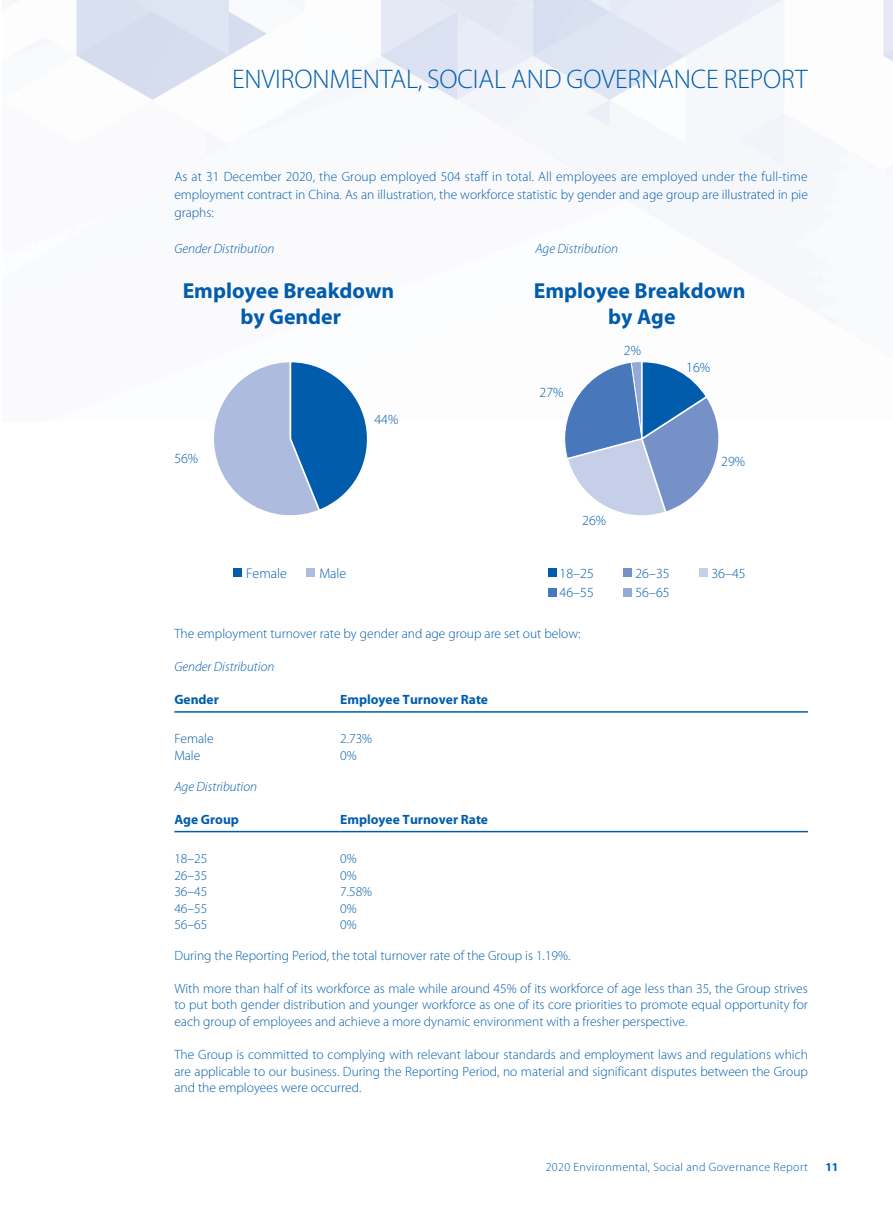
<style>
.page{position:relative;width:893px;height:1212px;background:#fff}
.page>*{position:absolute;margin:0;border:0;box-sizing:border-box;transform-origin:0 0}
.t1{font:300 27px "Myriad Pro";letter-spacing:-.005em;color:#015dab}
.t2{font:700 21.75px/26.1px "Myriad Pro";color:#015dab;text-align:center}
.t3{font:300 13.95px "Myriad Pro";color:#015dab}
._00_txt{font:300 13.5px/16.5px "Myriad Pro";color:#015dab;text-align:justify}
._00_txt-2{font:700 13.5px "Myriad Pro";color:#015dab}
._04_H4{font:italic 300 13.5px "Myriad Pro";color:#015dab}
._00_txt-3{font:italic 300 13.5px "Myriad Pro";color:#015dab}
.t4{font:300 12px "Myriad Pro";letter-spacing:.03em;color:#015dab}
.t5{font:700 12px "Myriad Pro";color:#015dab}
</style>
<div class="page">
<img style="left:8px;top:0;width:885px;height:271px">
<svg style="left:214px;top:362px;width:153px;height:154px"></svg>
<svg style="left:564px;top:362px;width:155px;height:154px"></svg>
<div style="left:548px;top:569px;width:8px;height:8px;background:#015dab"></div>
<div style="left:624px;top:569px;width:8px;height:8px;background:#7591c8"></div>
<div style="left:548px;top:588px;width:8px;height:8px;background:#4877bb"></div>
<div style="left:624px;top:588px;width:8px;height:8px;background:#95aad6"></div>
<div style="left:700px;top:569px;width:8px;height:8px;background:#c6cfe8"></div>
<div style="left:233px;top:569px;width:8px;height:8px;background:#015dab"></div>
<div style="left:306px;top:569px;width:8px;height:8px;background:#adbcde"></div>
<hr style="left:174px;top:711px;width:166px;height:2px;background:#015dab">
<hr style="left:340px;top:711px;width:468px;height:2px;background:#015dab">
<hr style="left:174px;top:831px;width:166px;height:1px;background:#015dab">
<hr style="left:340px;top:831px;width:468px;height:1px;background:#015dab">
<h1 class="t1" style="left:232px;top:63px;width:577px">ENVIRONMENTAL, SOCIAL AND GOVERNANCE REPORT</h1>
<p class="_00_txt" style="left:174px;top:168px;width:635px;line-height:18px">As at 31 December 2020, the Group employed 504 staff in total. All employees are employed under the full-time employment contract in China. As an illustration, the workforce statistic by gender and age group are illustrated in pie graphs:</p>
<p class="_04_H4" style="left:174px;top:241px;width:102px">Gender Distribution</p>
<p class="_04_H4" style="left:535px;top:241px;width:84px">Age Distribution</p>
<p class="t2" style="left:183px;top:277px;width:213px">Employee Breakdown by Gender</p>
<p class="t3" style="left:374px;top:411px;width:25px">44%</p>
<p class="t2" style="left:534px;top:277px;width:213px">Employee Breakdown by Age</p>
<p class="t3" style="left:540px;top:384px;width:25px">27%</p>
<p class="t3" style="left:624px;top:342px;width:19px">2%</p>
<p class="t3" style="left:686px;top:359px;width:25px">16%</p>
<p class="t3" style="left:174px;top:450px;width:25px">56%</p>
<p class="t3" style="left:721px;top:453px;width:25px">29%</p>
<p class="t3" style="left:582px;top:512px;width:25px">26%</p>
<p class="t3" style="left:246px;top:564px;width:42px">Female</p>
<p class="t3" style="left:711px;top:564px;width:36px">36–45</p>
<p class="t3" style="left:319px;top:564px;width:28px">Male</p>
<p class="t3" style="left:559px;top:564px;width:36px">18–25</p>
<p class="t3" style="left:635px;top:564px;width:36px">26–35</p>
<p class="t3" style="left:559px;top:584px;width:36px">46–55</p>
<p class="t3" style="left:635px;top:584px;width:36px">56–65</p>
<p class="_00_txt" style="left:174px;top:625px;width:408px">The employment turnover rate by gender and age group are set out below:</p>
<p class="_00_txt-3" style="left:174px;top:658px;width:102px">Gender Distribution</p>
<p class="_00_txt-2" style="left:174px;top:691px;width:46px">Gender</p>
<p class="_00_txt-2" style="left:340px;top:691px;width:149px">Employee Turnover Rate</p>
<p class="_00_txt" style="left:174px;top:730px;width:41px">Female</p>
<p class="_00_txt" style="left:340px;top:730px;width:34px">2.73%</p>
<p class="_00_txt" style="left:174px;top:747px;width:28px">Male</p>
<p class="_00_txt" style="left:340px;top:747px;width:18px">0%</p>
<p class="_00_txt-3" style="left:174px;top:778px;width:84px">Age Distribution</p>
<p class="_00_txt-2" style="left:174px;top:810px;width:66px">Age Group</p>
<p class="_00_txt-2" style="left:340px;top:810px;width:149px">Employee Turnover Rate</p>
<p class="_00_txt" style="left:174px;top:850px;width:35px">18–25</p>
<p class="_00_txt" style="left:340px;top:850px;width:18px">0%</p>
<p class="_00_txt" style="left:174px;top:867px;width:35px">26–35</p>
<p class="_00_txt" style="left:340px;top:867px;width:18px">0%</p>
<p class="_00_txt" style="left:174px;top:883px;width:35px">36–45</p>
<p class="_00_txt" style="left:340px;top:883px;width:34px">7.58%</p>
<p class="_00_txt" style="left:174px;top:900px;width:35px">46–55</p>
<p class="_00_txt" style="left:340px;top:900px;width:18px">0%</p>
<p class="_00_txt" style="left:174px;top:916px;width:35px">56–65</p>
<p class="_00_txt" style="left:340px;top:916px;width:18px">0%</p>
<p class="_00_txt" style="left:174px;top:947px;width:398px">During the Reporting Period, the total turnover rate of the Group is 1.19%.</p>
<p class="_00_txt" style="left:174px;top:980px;width:635px">With more than half of its workforce as male while around 45% of its workforce of age less than 35, the Group strives to put both gender distribution and younger workforce as one of its core priorities to promote equal opportunity for each group of employees and achieve a more dynamic environment with a fresher perspective.</p>
<p class="_00_txt" style="left:174px;top:1046px;width:635px">The Group is committed to complying with relevant labour standards and employment laws and regulations which are applicable to our business. During the Reporting Period, no material and significant disputes between the Group and the employees were occurred.</p>
<p class="t4" style="left:546px;top:1160px;width:264px">2020 Environmental, Social and Governance Report</p>
<p class="t5" style="left:825px;top:1159px;width:14px">11</p>
</div>
